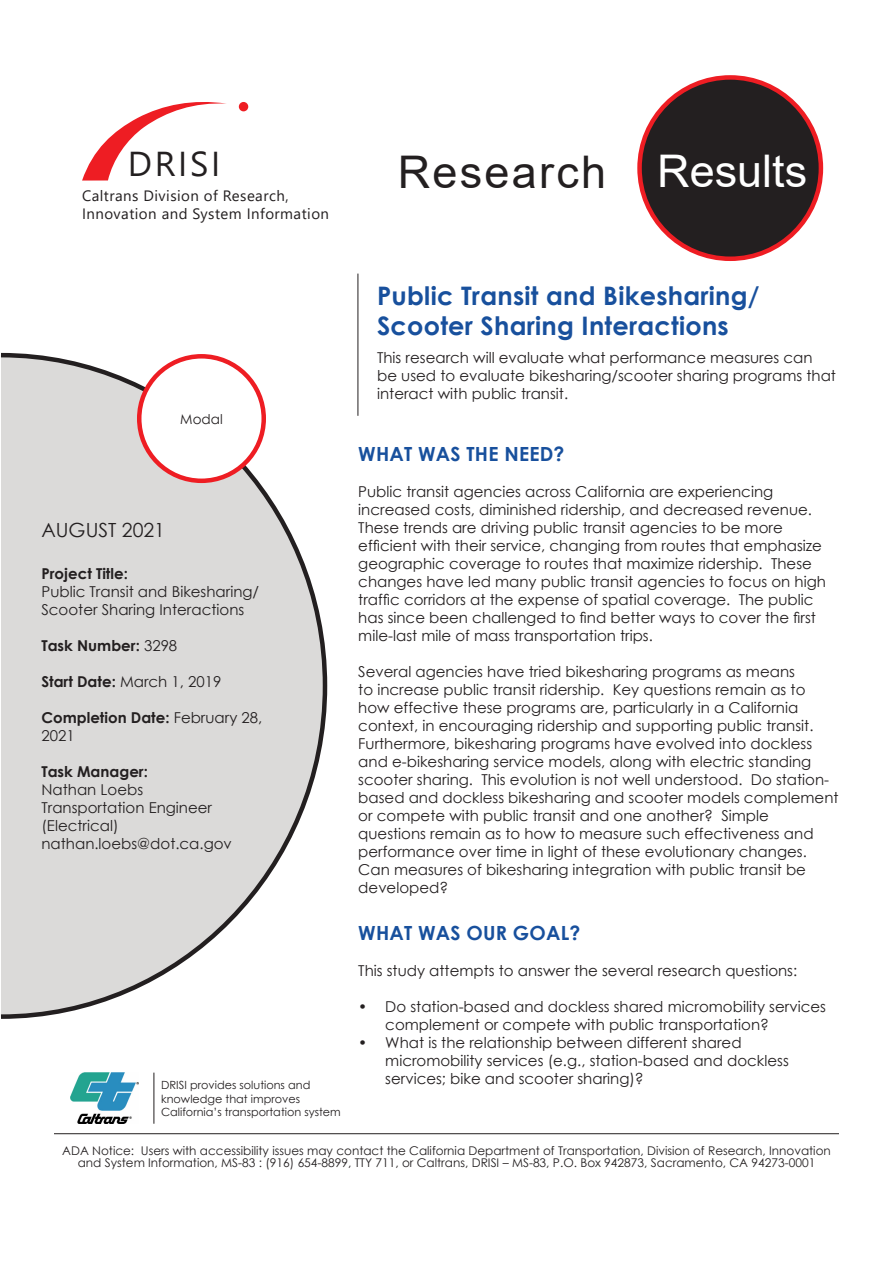
<style>
.page{position:relative;width:893px;height:1263px;background:#fff}
.page>*{position:absolute;margin:0;border:0;box-sizing:border-box;transform-origin:0 0}
.t1{font:45px "Arial";letter-spacing:.05em;color:#231f20}
.t2{font:34.5px "Segoe UI";letter-spacing:.08em;color:#231f20}
.Heading_level_1{font:700 25.5px/30.6px "Century Gothic";letter-spacing:.01em;color:#18509d}
.Heading_level_1_for{font:700 19.5px "Century Gothic";letter-spacing:.01em;color:#18509d}
.t3{font:19.5px "Century Gothic";color:#231f20}
.Body_Copy{font:15px/18px "Century Gothic";color:#231f20}
.t4{font:15px/18px "Segoe UI";letter-spacing:.03em;color:#231f20}
.t5{font:700 15px/18px "Century Gothic";color:#231f20}
.t6{font:13.5px "Century Gothic";color:#231f20}
.t7{font:12px "Century Gothic";color:#231f20}
.t8{font:11.25px/13.5px "Century Gothic";color:#231f20}
.s1{color:#fff}
.s2{font-weight:700}
.s3{font-weight:400}
</style>
<div class="page">
<hr style="left:358px;top:274px;width:1px;height:142px;background:#231f20">
<hr style="left:154px;top:1072px;width:1px;height:52px;background:#231f20">
<hr style="left:54px;top:1133px;width:785px;height:1px;background:#231f20">
<svg style="left:82px;top:102px;width:144px;height:79px"></svg>
<div style="left:239px;top:102px;width:9px;height:9px;background:#ee1d23;border-radius:50%"></div>
<img style="left:70px;top:1072px;width:68px;height:52px">
<svg style="left:1px;top:352px;width:327px;height:667px"></svg>
<div style="left:139px;top:356px;width:125px;height:125px;background:#fff;border-radius:50%"></div>
<div style="left:137px;top:354px;width:129px;height:129px;border:4px solid #ee1d23;border-radius:50%"></div>
<div style="left:640px;top:77px;width:181px;height:182px;background:#231f20;border-radius:50%"></div>
<div style="left:637px;top:75px;width:186px;height:186px;border:4px solid #ee1d23;border-radius:50%"></div>
<h2 class="t2" style="left:128px;top:131px;width:94px">DRISI</h2>
<p class="t4" style="left:82px;top:186px;width:248px">Caltrans Division of Research,<br>Innovation and System Information</p>
<p class="t6" style="left:180px;top:409px;width:44px">Modal</p>
<p class="t1" style="left:398px;top:141px;width:411px">Research <span class="s1">Results</span></p>
<h1 class="Heading_level_1" style="left:377px;top:279px;width:384px">Public Transit and Bikesharing/<br>Scooter Sharing Interactions</h1>
<p class="Body_Copy" style="left:377px;top:348px;width:460px">This research will evaluate what performance measures can be used to evaluate bikesharing/scooter sharing programs that interact with public transit.</p>
<p class="Heading_level_1_for" style="left:358px;top:439px;width:208px">WHAT WAS THE NEED?</p>
<p class="Body_Copy" style="left:358px;top:483px;width:469px">Public transit agencies across California are experiencing increased costs, diminished ridership, and decreased revenue.<br>These trends are driving public transit agencies to be more efficient with their service, changing from routes that emphasize geographic coverage to routes that maximize ridership. These changes have led many public transit agencies to focus on high traffic corridors at the expense of spatial coverage. The public has since been challenged to find better ways to cover the first mile-last mile of mass transportation trips.</p>
<p class="Body_Copy" style="left:358px;top:663px;width:482px">Several agencies have tried bikesharing programs as means<br>to increase public transit ridership. Key questions remain as to how effective these programs are, particularly in a California context, in encouraging ridership and supporting public transit.<br>Furthermore, bikesharing programs have evolved into dockless and e-bikesharing service models, along with electric standing scooter sharing. This evolution is not well understood. Do station&shy;based and dockless bikesharing and scooter models complement or compete with public transit and one another? Simple questions remain as to how to measure such effectiveness and performance over time in light of these evolutionary changes.<br>Can measures of bikesharing integration with public transit be developed?</p>
<p class="Heading_level_1_for" style="left:358px;top:918px;width:224px">WHAT WAS OUR GOAL?</p>
<p class="Body_Copy" style="left:358px;top:961px;width:440px">This study attempts to answer the several research questions:</p>
<p class="Body_Copy" style="left:385px;top:997px;width:442px;text-indent:-27px">• Do station-based and dockless shared micromobility services complement or compete with public transportation?</p>
<p class="Body_Copy" style="left:385px;top:1033px;width:405px;text-indent:-27px">• What is the relationship between different shared micromobility services (e.g., station-based and dockless services; bike and scooter sharing)?</p>
<p class="t3" style="left:41px;top:517px;width:125px">AUGUST 2021</p>
<p class="Body_Copy" style="left:41px;top:564px;width:219px"><span class="s2">Project Title:<br></span>Public Transit and Bikesharing/<br>Scooter Sharing Interactions</p>
<p class="t5" style="left:41px;top:636px;width:137px">Task Number: <span class="s3">3298</span></p>
<p class="Body_Copy" style="left:41px;top:672px;width:181px"><span class="s2">Start Date:</span> March 1, 2019</p>
<p class="t5" style="left:41px;top:708px;width:222px">Completion Date: <span class="s3">February 28,<br>2021</span></p>
<p class="Body_Copy" style="left:41px;top:762px;width:192px"><span class="s2">Task Manager:<br></span>Nathan Loebs<br>Transportation Engineer (Electrical) nathan.loebs@dot.ca.gov</p>
<p class="t8" style="left:161px;top:1078px;width:181px">DRISI provides solutions and knowledge that improves<br>California’s transportation system</p>
<p class="t7" style="left:62px;top:1142px;width:770px">ADA Notice: Users with accessibility issues may contact the California Department of Transportation, Division of Research, Innovation</p>
<p class="t7" style="left:78px;top:1154px;width:739px">and System Information, MS-83 : (916) 654-8899, TTY 711, or Caltrans, DRISI – MS-83, P.O. Box 942873, Sacramento, CA 94273-0001</p>
</div>
